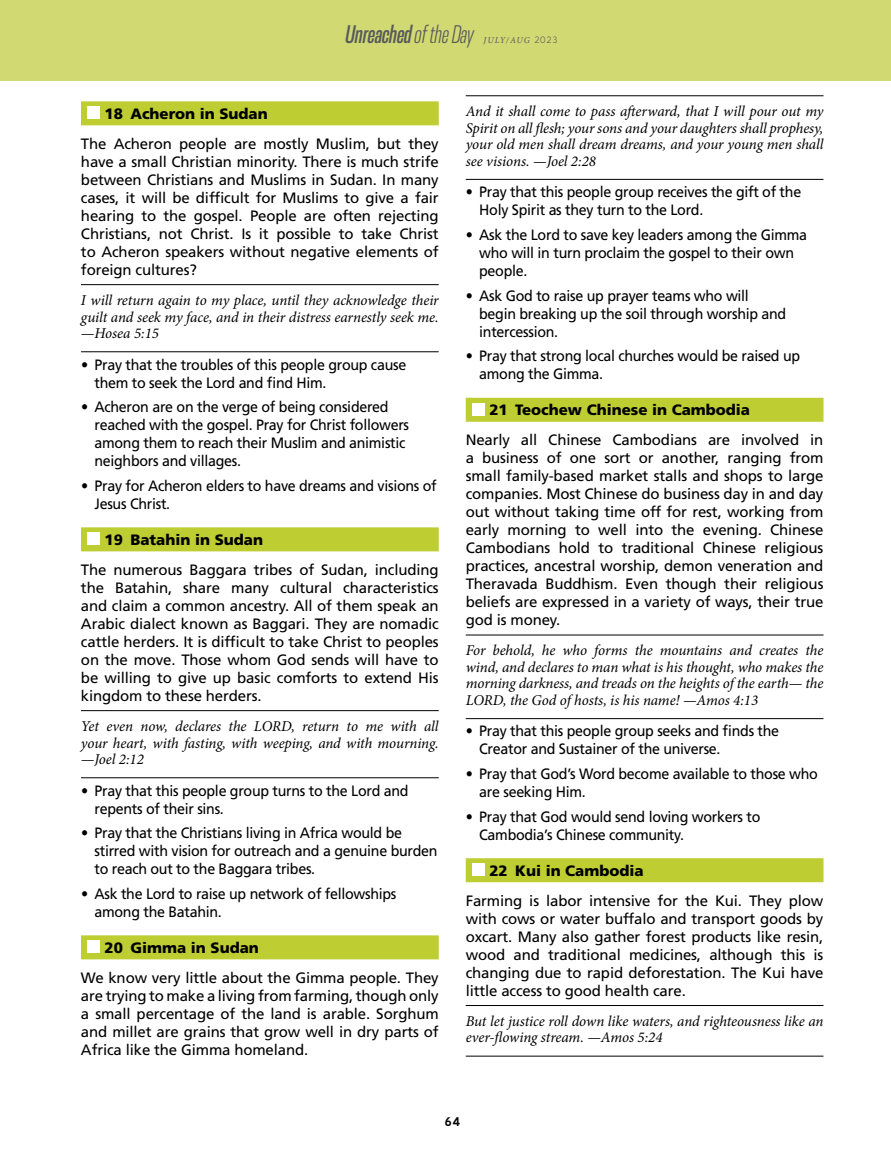
<style>
.page{position:relative;width:891px;height:1161px;background:#fff}
.page>*{position:absolute;margin:0;border:0;box-sizing:border-box;transform-origin:0 0}
.t1{font:italic 500 condensed 27px "Resolve";color:#58595b}
.t2{font:15px/18px "Frutiger LT Std";letter-spacing:-.02em;color:#000;text-align:justify}
.t3{font:15px/18px "Frutiger LT Std";letter-spacing:-.02em;color:#000;scale:.95 1}
.t4{font:italic 15px/16.5px "Minion Pro";letter-spacing:-.01em;color:#000;text-align:justify}
.t5{font:900 15px "Frutiger LT Std";color:#000}
.t6{font:700 12px "Aquawax Pro";color:#000}
.t7{font:italic 9px "Minion Pro";letter-spacing:.11em;color:#58595b}
.s1{font-weight:300}
.s2{font-family:"Aquawax Pro";font-weight:300;font-style:normal}
</style>
<div class="page">
<div style="left:81px;top:101px;width:358px;height:24px;background:#becd31"></div>
<hr style="left:81px;top:284px;width:358px;height:1px;background:#000">
<hr style="left:81px;top:352px;width:358px;height:1px;background:#000">
<div style="left:81px;top:527px;width:358px;height:24px;background:#becd31"></div>
<hr style="left:81px;top:710px;width:358px;height:1px;background:#000">
<hr style="left:81px;top:778px;width:358px;height:1px;background:#000">
<div style="left:81px;top:935px;width:358px;height:24px;background:#becd31"></div>
<div style="left:88px;top:107px;width:12px;height:12px;background:#fff"></div>
<div style="left:88px;top:533px;width:12px;height:12px;background:#fff"></div>
<div style="left:88px;top:941px;width:12px;height:12px;background:#fff"></div>
<div style="left:0;top:0;width:891px;height:81px;background:#d1d972"></div>
<hr style="left:466px;top:96px;width:358px;height:1px;background:#000">
<hr style="left:466px;top:179px;width:358px;height:1px;background:#000">
<div style="left:466px;top:398px;width:358px;height:24px;background:#becd31"></div>
<hr style="left:466px;top:635px;width:358px;height:1px;background:#000">
<hr style="left:466px;top:718px;width:358px;height:1px;background:#000">
<div style="left:466px;top:858px;width:358px;height:24px;background:#becd31"></div>
<hr style="left:466px;top:1005px;width:358px;height:1px;background:#000">
<hr style="left:466px;top:1056px;width:358px;height:1px;background:#000">
<div style="left:472px;top:403px;width:13px;height:12px;background:#fff"></div>
<div style="left:472px;top:864px;width:13px;height:12px;background:#fff"></div>
<h1 class="t1" style="left:345px;top:20px;width:130px">Unreached <span class="s1">of the Day</span></h1>
<p class="t7" style="left:484px;top:34px;width:76px">JULY/AUG <span class="s2">2023</span></p>
<p class="t5" style="left:105px;top:105px;width:165px">18 Acheron in Sudan</p>
<p class="t2" style="left:81px;top:135px;width:359px">The Acheron people are mostly Muslim, but they have a small Christian minority. There is much strife between Christians and Muslims in Sudan. In many cases, it will be difficult for Muslims to give a fair hearing to the gospel. People are often rejecting Christians, not Christ. Is it possible to take Christ to Acheron speakers without negative elements of foreign cultures?</p>
<p class="t4" style="left:81px;top:292px;width:359px">I will return again to my place, until they acknowledge their guilt and seek my face, and in their distress earnestly seek me. —Hosea 5:15</p>
<p class="t3" style="left:94px;top:355px;width:330px;text-indent:-13px">• Pray that the troubles of this people group cause them to seek the Lord and find Him.</p>
<p class="t3" style="left:94px;top:398px;width:333px;text-indent:-13px">• Acheron are on the verge of being considered reached with the gospel. Pray for Christ followers among them to reach their Muslim and animistic neighbors and villages.</p>
<p class="t3" style="left:94px;top:477px;width:362px;text-indent:-13px">• Pray for Acheron elders to have dreams and visions of<br>Jesus Christ.</p>
<p class="t5" style="left:105px;top:531px;width:160px">19 Batahin in Sudan</p>
<p class="t2" style="left:81px;top:561px;width:359px">The numerous Baggara tribes of Sudan, including the Batahin, share many cultural characteristics and claim a common ancestry. All of them speak an Arabic dialect known as Baggari. They are nomadic cattle herders. It is difficult to take Christ to peoples on the move. Those whom God sends will have to be willing to give up basic comforts to extend His kingdom to these herders.</p>
<p class="t4" style="left:81px;top:718px;width:359px">Yet even now, declares the LORD, return to me with all your heart, with fasting, with weeping, and with mourning. —Joel 2:12</p>
<p class="t3" style="left:94px;top:781px;width:332px;text-indent:-13px">• Pray that this people group turns to the Lord and repents of their sins.</p>
<p class="t3" style="left:94px;top:824px;width:363px;text-indent:-13px">• Pray that the Christians living in Africa would be stirred with vision for outreach and a genuine burden to reach out to the Baggara tribes.</p>
<p class="t3" style="left:94px;top:885px;width:319px;text-indent:-13px">• Ask the Lord to raise up network of fellowships among the Batahin.</p>
<p class="t5" style="left:105px;top:939px;width:156px">20 Gimma in Sudan</p>
<p class="t2" style="left:81px;top:969px;width:359px">We know very little about the Gimma people. They are trying to make a living from farming, though only a small percentage of the land is arable. Sorghum and millet are grains that grow well in dry parts of Africa like the Gimma homeland.</p>
<p class="t4" style="left:466px;top:103px;width:359px">And it shall come to pass afterward, that I will pour out my Spirit on all flesh; your sons and your daughters shall prophesy, your old men shall dream dreams, and your young men shall see visions. —Joel 2:28</p>
<p class="t3" style="left:479px;top:183px;width:340px;text-indent:-13px">• Pray that this people group receives the gift of the<br>Holy Spirit as they turn to the Lord.</p>
<p class="t3" style="left:479px;top:226px;width:347px;text-indent:-13px">• Ask the Lord to save key leaders among the Gimma who will in turn proclaim the gospel to their own people.</p>
<p class="t3" style="left:479px;top:287px;width:325px;text-indent:-13px">• Ask God to raise up prayer teams who will begin breaking up the soil through worship and intercession.</p>
<p class="t3" style="left:479px;top:347px;width:339px;text-indent:-13px">• Pray that strong local churches would be raised up among the Gimma.</p>
<p class="t5" style="left:489px;top:401px;width:262px">21 Teochew Chinese in Cambodia</p>
<p class="t2" style="left:466px;top:431px;width:359px">Nearly all Chinese Cambodians are involved in a business of one sort or another, ranging from small family-based market stalls and shops to large companies. Most Chinese do business day in and day out without taking time off for rest, working from early morning to well into the evening. Chinese Cambodians hold to traditional Chinese religious practices, ancestral worship, demon veneration and Theravada Buddhism. Even though their religious beliefs are expressed in a variety of ways, their true god is money.</p>
<p class="t4" style="left:466px;top:642px;width:359px">For behold, he who forms the mountains and creates the wind, and declares to man what is his thought, who makes the morning darkness, and treads on the heights of the earth— the LORD, the God of hosts, is his name! —Amos 4:13</p>
<p class="t3" style="left:479px;top:722px;width:317px;text-indent:-13px">• Pray that this people group seeks and finds the<br>Creator and Sustainer of the universe.</p>
<p class="t3" style="left:479px;top:765px;width:358px;text-indent:-13px">• Pray that God’s Word become available to those who are seeking Him.</p>
<p class="t3" style="left:479px;top:808px;width:298px;text-indent:-13px">• Pray that God would send loving workers to<br>Cambodia’s Chinese community.</p>
<p class="t5" style="left:489px;top:862px;width:156px">22 Kui in Cambodia</p>
<p class="t2" style="left:466px;top:892px;width:359px">Farming is labor intensive for the Kui. They plow with cows or water buffalo and transport goods by oxcart. Many also gather forest products like resin, wood and traditional medicines, although this is changing due to rapid deforestation. The Kui have little access to good health care.</p>
<p class="t4" style="left:466px;top:1013px;width:359px">But let justice roll down like waters, and righteousness like an ever-flowing stream. —Amos 5:24</p>
<p class="t6" style="left:445px;top:1113px;width:17px">64</p>
</div>
